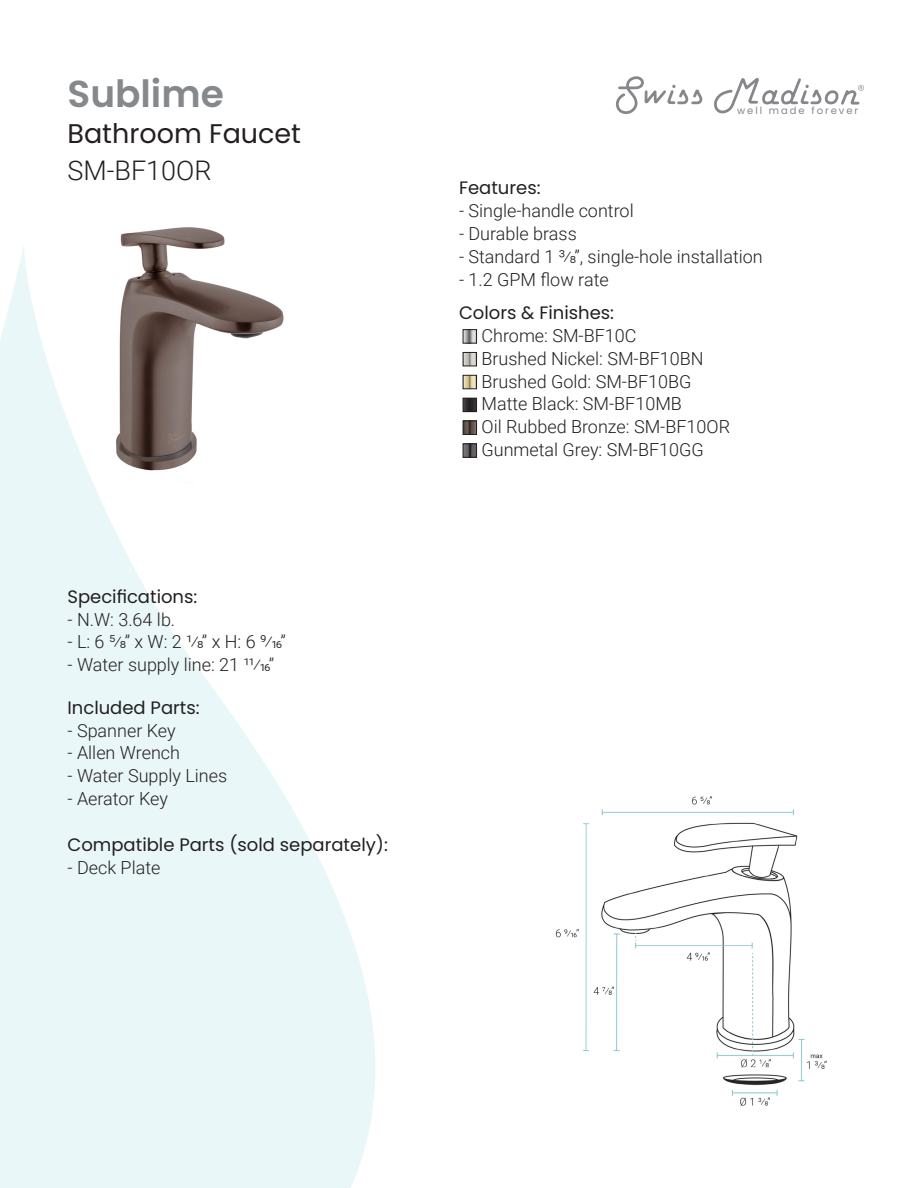
<style>
.page{position:relative;width:918px;height:1188px;background:#fff}
.page>*{position:absolute;margin:0;border:0;box-sizing:border-box;transform-origin:0 0}
.t1{font:600 37.5px "Poppins";color:#85898c}
.t2{font:27px "Poppins";color:#231f20}
.t3{font:300 27px "Roboto";color:#231f20}
.t4{font:300 18px "Roboto";color:#231f20}
.t5{font:18px "Poppins";color:#231f20}
.t6{font:9.9px "Poppins";letter-spacing:.2em;color:#85878a}
</style>
<div class="page">
<svg style="left:616px;top:76px;width:87px;height:38px"></svg>
<svg style="left:714px;top:78px;width:150px;height:36px"></svg>
<img style="left:120px;top:227px;width:105px;height:17px">
<svg style="left:0;top:244px;width:375px;height:944px;fill:#eaf7f8"></svg>
<img style="left:555px;top:796px;width:272px;height:310px">
<img style="left:465px;top:331px;width:10px;height:10px">
<div style="left:463px;top:329px;width:14px;height:14px;border:1px solid #231f20"></div>
<img style="left:465px;top:354px;width:10px;height:10px">
<div style="left:463px;top:352px;width:14px;height:14px;border:1px solid #231f20"></div>
<img style="left:465px;top:377px;width:10px;height:10px">
<div style="left:463px;top:375px;width:14px;height:14px;border:1px solid #231f20"></div>
<img style="left:465px;top:400px;width:10px;height:10px">
<div style="left:463px;top:398px;width:14px;height:14px;border:1px solid #231f20"></div>
<img style="left:465px;top:423px;width:10px;height:10px">
<div style="left:463px;top:421px;width:14px;height:14px;border:1px solid #231f20"></div>
<img style="left:465px;top:446px;width:10px;height:10px">
<div style="left:463px;top:444px;width:14px;height:14px;border:1px solid #231f20"></div>
<p class="t1" style="left:68px;top:72px;width:158px">Sublime</p>
<p class="t2" style="left:68px;top:118px;width:235px">Bathroom Faucet</p>
<p class="t3" style="left:68px;top:152px;width:146px">SM-BF10OR</p>
<p class="t5" style="left:68px;top:586px;width:131px">Specifications:</p>
<p class="t4" style="left:68px;top:607px;width:109px">- N.W: 3.64 lb.</p>
<p class="t4" style="left:68px;top:629px;width:220px">- L: 6 5/8” x W: 2 1/8” x H: 6 9/16”</p>
<p class="t4" style="left:68px;top:652px;width:208px">- Water supply line: 21 11/16”</p>
<p class="t5" style="left:68px;top:697px;width:134px">Included Parts:</p>
<p class="t4" style="left:68px;top:718px;width:110px">- Spanner Key</p>
<p class="t4" style="left:68px;top:740px;width:114px">- Allen Wrench</p>
<p class="t4" style="left:68px;top:763px;width:161px">- Water Supply Lines</p>
<p class="t4" style="left:68px;top:786px;width:102px">- Aerator Key</p>
<p class="t5" style="left:68px;top:835px;width:322px">Compatible Parts (sold separately):</p>
<p class="t4" style="left:68px;top:855px;width:94px">- Deck Plate</p>
<p class="t6" style="left:737px;top:105px;width:123px">well made forever</p>
<p class="t5" style="left:459px;top:178px;width:83px">Features:</p>
<p class="t4" style="left:459px;top:198px;width:176px">- Single-handle control</p>
<p class="t4" style="left:459px;top:221px;width:119px">- Durable brass</p>
<p class="t4" style="left:459px;top:244px;width:305px">- Standard 1 3/8”, single-hole installation</p>
<p class="t4" style="left:459px;top:267px;width:151px">- 1.2 GPM flow rate</p>
<p class="t5" style="left:459px;top:303px;width:157px">Colors &amp; Finishes:</p>
<p class="t4" style="left:482px;top:323px;width:157px">Chrome: SM-BF10C</p>
<p class="t4" style="left:482px;top:346px;width:224px">Brushed Nickel: SM-BF10BN</p>
<p class="t4" style="left:482px;top:369px;width:212px">Brushed Gold: SM-BF10BG</p>
<p class="t4" style="left:482px;top:391px;width:202px">Matte Black: SM-BF10MB</p>
<p class="t4" style="left:482px;top:414px;width:250px">Oil Rubbed Bronze: SM-BF10OR</p>
<p class="t4" style="left:482px;top:437px;width:224px">Gunmetal Grey: SM-BF10GG</p>
</div>
